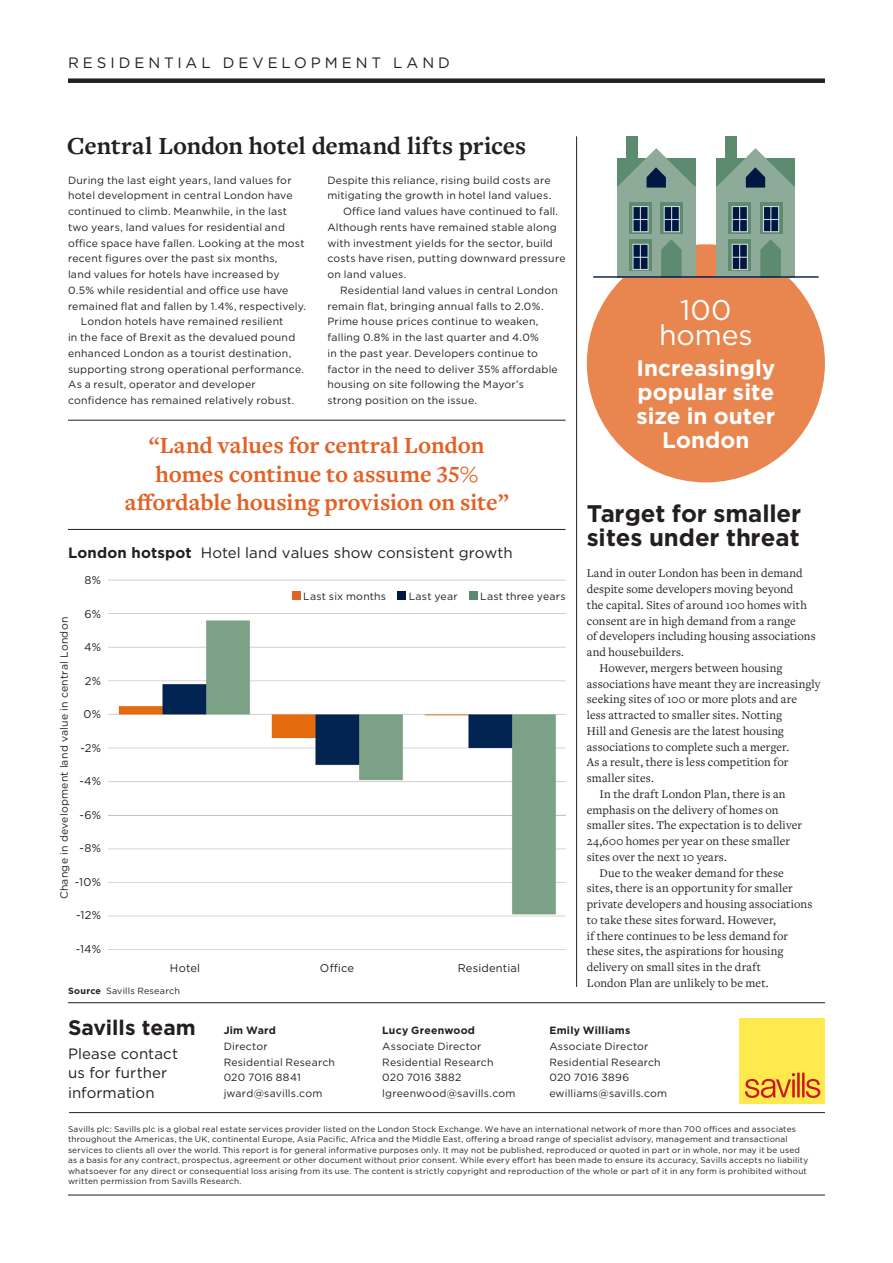
<style>
.page{position:relative;width:893px;height:1263px;background:#fff}
.page>*{position:absolute;margin:0;border:0;box-sizing:border-box;transform-origin:0 0}
.Warnock_8_75_10_5{font:28.5px/25.5px "Gotham";color:#fff;text-align:center}
.subhead1{font:700 25.5px "Freight Text Pro";letter-spacing:-.005em;color:#231f20}
.Warnock_8_75_10_5-2{font:700 24px/28.5px "Freight Text Pro";letter-spacing:-.005em;color:#e26125;text-align:center}
.Body1{font:700 24px/24px "Gotham";letter-spacing:-.005em;color:#231f20}
.Warnock_8_75_10_5-3{font:700 22.5px/24px "Gotham";color:#fff;text-align:center}
.subhead1-2{font:700 21px "Gotham";color:#231f20}
.t1{font:15px/19.5px "Gotham";letter-spacing:.01em;color:#231f20}
.t2{font:15px "Gotham";letter-spacing:.26em;color:#231f20}
.Body1-2{font:12.3px/15.8px "Freight Text Pro";letter-spacing:.01em;color:#231f20}
.t3{font:11.25px "Gotham";letter-spacing:.02em;color:#231f20}
.Box1{font:10.5px/15.8px "Gotham";letter-spacing:.02em;color:#231f20}
.Box2{font:10.5px "Gotham";letter-spacing:.02em;color:#231f20}
.Box1-2{font:700 10.5px "Gotham";letter-spacing:.02em;color:#231f20}
.Box2-2{font:9px "Gotham";letter-spacing:.02em;color:#231f20}
.Box1-3{font:8.25px/10.5px "Gotham";letter-spacing:.025em;color:#231f20}
.s1{font-weight:900}
.s2{font-weight:700}
</style>
<div class="page">
<div style="left:68px;top:78px;width:757px;height:5px;background:#231f20"></div>
<hr style="left:68px;top:420px;width:498px;height:1px;background:#231f20">
<hr style="left:68px;top:529px;width:498px;height:1px;background:#231f20">
<hr style="left:576px;top:136px;width:1px;height:851px;background:#231f20">
<hr style="left:69px;top:1112px;width:756px;height:1px;background:#231f20">
<hr style="left:68px;top:1195px;width:757px;height:1px;background:#231f20">
<hr style="left:68px;top:1002px;width:757px;height:1px;background:#231f20">
<div style="left:740px;top:1018px;width:85px;height:85px;background:#ffe94d"></div>
<svg style="left:745px;top:1073px;width:75px;height:25px"></svg>
<div style="left:587px;top:244px;width:238px;height:238px;background:#e98650;border-radius:50%"></div>
<img style="left:109px;top:579px;width:457px;height:371px">
<div style="left:292px;top:591px;width:8px;height:9px;background:#e26125"></div>
<div style="left:398px;top:591px;width:8px;height:9px;background:#001643"></div>
<div style="left:469px;top:591px;width:8px;height:9px;background:#5d8b6f"></div>
<div style="left:617px;top:158px;width:78px;height:120px;background:#8dab98"></div>
<div style="left:626px;top:136px;width:12px;height:22px;background:#5d8b6f"></div>
<svg style="left:661px;top:239px;width:21px;height:37px"></svg>
<div style="left:660px;top:202px;width:23px;height:31px;background:#5d8b6f"></div>
<div style="left:664px;top:206px;width:16px;height:26px;background:#c0c5c6"></div>
<svg style="left:664px;top:206px;width:15px;height:26px"></svg>
<div style="left:629px;top:202px;width:23px;height:31px;background:#5d8b6f"></div>
<div style="left:632px;top:206px;width:17px;height:26px;background:#a1b3ab"></div>
<svg style="left:633px;top:206px;width:15px;height:26px"></svg>
<div style="left:629px;top:240px;width:23px;height:31px;background:#5d8b6f"></div>
<svg style="left:632px;top:244px;width:17px;height:26px"></svg>
<svg style="left:633px;top:244px;width:15px;height:25px"></svg>
<svg style="left:617px;top:148px;width:78px;height:40px"></svg>
<div style="left:716px;top:158px;width:79px;height:120px;background:#8dab98"></div>
<div style="left:726px;top:136px;width:11px;height:22px;background:#5d8b6f"></div>
<svg style="left:760px;top:239px;width:21px;height:37px"></svg>
<div style="left:760px;top:202px;width:22px;height:31px;background:linear-gradient(to right,#608c71,#5c8a6e)"></div>
<svg style="left:763px;top:206px;width:16px;height:26px"></svg>
<div style="left:728px;top:202px;width:23px;height:31px;background:#5d8b6f"></div>
<div style="left:732px;top:206px;width:16px;height:26px;background:#c6cacc"></div>
<svg style="left:732px;top:206px;width:15px;height:26px"></svg>
<svg style="left:728px;top:240px;width:23px;height:31px"></svg>
<div style="left:732px;top:244px;width:16px;height:26px;background:#c6cacc;border:1px solid #d1d2d4"></div>
<svg style="left:732px;top:244px;width:15px;height:25px"></svg>
<svg style="left:716px;top:148px;width:79px;height:40px"></svg>
<hr style="left:593px;top:276px;width:225px;height:2px;background:#001643">
<p class="t2" style="left:68px;top:53px;width:383px">RESIDENTIAL DEVELOPMENT LAND</p>
<p class="subhead1" style="left:67px;top:129px;width:461px">Central London hotel demand lifts prices</p>
<p class="Box1" style="left:68px;top:172px;width:240px">During the last eight years, land values for hotel development in central London have continued to climb. Meanwhile, in the last two years, land values for residential and office space have fallen. Looking at the most recent figures over the past six months,<br>land values for hotels have increased by 0.5% while residential and office use have remained flat and fallen by 1.4%, respectively.</p>
<p class="Box1" style="left:68px;top:313px;width:238px;text-indent:13px">London hotels have remained resilient<br>in the face of Brexit as the devalued pound enhanced London as a tourist destination, supporting strong operational performance.<br>As a result, operator and developer confidence has remained relatively robust.</p>
<p class="Box1" style="left:327px;top:172px;width:225px">Despite this reliance, rising build costs are mitigating the growth in hotel land values.</p>
<p class="Box1" style="left:327px;top:203px;width:240px;text-indent:16px">Office land values have continued to fall.<br>Although rents have remained stable along with investment yields for the sector, build costs have risen, putting downward pressure on land values.</p>
<p class="Box1" style="left:327px;top:282px;width:232px;text-indent:13px">Residential land values in central London remain flat, bringing annual falls to 2.0%.<br>Prime house prices continue to weaken, falling 0.8% in the last quarter and 4.0%<br>in the past year. Developers continue to factor in the need to deliver 35% affordable housing on site following the Mayor’s strong position on the issue.</p>
<p class="Warnock_8_75_10_5-2" style="left:125px;top:431px;width:385px">“Land values for central London homes continue to assume 35<span class="s1">% </span>affordable housing provision on site”</p>
<p class="t1" style="left:68px;top:543px;width:446px"><span class="s2">London hotspot</span> Hotel land values show consistent growth</p>
<p class="t3" style="left:84px;top:573px;width:18px">8%</p>
<p class="t3" style="left:84px;top:606px;width:18px">6%</p>
<p class="t3" style="left:84px;top:640px;width:18px">4%</p>
<p class="t3" style="left:85px;top:673px;width:18px">2%</p>
<p class="t3" style="left:84px;top:707px;width:19px">0%</p>
<p class="t3" style="left:81px;top:741px;width:22px">-2%</p>
<p class="t3" style="left:79px;top:774px;width:23px">-4%</p>
<p class="t3" style="left:79px;top:808px;width:23px">-6%</p>
<p class="t3" style="left:80px;top:841px;width:23px">-8%</p>
<p class="t3" style="left:75px;top:875px;width:28px">-10%</p>
<p class="t3" style="left:76px;top:908px;width:26px">-12%</p>
<p class="t3" style="left:76px;top:942px;width:27px">-14%</p>
<p class="Box1" style="left:56px;top:899px;width:284px;rotate:-90deg">Change in development land value in central London</p>
<p class="Box2" style="left:303px;top:589px;width:84px">Last six months</p>
<p class="Box2" style="left:409px;top:589px;width:50px">Last year</p>
<p class="Box2" style="left:480px;top:589px;width:87px">Last three years</p>
<p class="t3" style="left:170px;top:960px;width:32px">Hotel</p>
<p class="t3" style="left:320px;top:960px;width:36px">Office</p>
<p class="t3" style="left:458px;top:960px;width:64px">Residential</p>
<p class="Box2-2" style="left:68px;top:985px;width:113px"><span class="s2">Source</span> Savills Research</p>
<p class="Warnock_8_75_10_5" style="left:659px;top:296px;width:95px">100 homes</p>
<p class="Warnock_8_75_10_5-3" style="left:636px;top:356px;width:141px">Increasingly popular site size in outer<br>London</p>
<p class="Body1" style="left:587px;top:501px;width:216px">Target for smaller sites under threat</p>
<p class="Body1-2" style="left:587px;top:565px;width:230px">Land in outer London has been in demand despite some developers moving beyond<br>the capital. Sites of around 100 homes with consent are in high demand from a range<br>of developers including housing associations and housebuilders.</p>
<p class="Body1-2" style="left:587px;top:659px;width:235px;text-indent:13px">However, mergers between housing associations have meant they are increasingly seeking sites of 100 or more plots and are<br>less attracted to smaller sites. Notting<br>Hill and Genesis are the latest housing associations to complete such a merger.<br>As a result, there is less competition for smaller sites.</p>
<p class="Body1-2" style="left:587px;top:785px;width:217px;text-indent:13px">In the draft London Plan, there is an emphasis on the delivery of homes on smaller sites. The expectation is to deliver 24,600 homes per year on these smaller sites over the next 10 years.</p>
<p class="Body1-2" style="left:587px;top:864px;width:227px;text-indent:13px">Due to the weaker demand for these sites, there is an opportunity for smaller private developers and housing associations to take these sites forward. However,<br>if there continues to be less demand for these sites, the aspirations for housing delivery on small sites in the draft<br>London Plan are unlikely to be met.</p>
<p class="subhead1-2" style="left:68px;top:1014px;width:129px">Savills team</p>
<p class="t1" style="left:68px;top:1043px;width:112px">Please contact us for further information</p>
<p class="Box1-2" style="left:224px;top:1023px;width:54px">Jim Ward</p>
<p class="Box1" style="left:224px;top:1038px;width:46px">Director</p>
<p class="Box1" style="left:224px;top:1054px;width:113px">Residential Research</p>
<p class="Box1" style="left:224px;top:1069px;width:79px">020 7016 8841</p>
<p class="Box1" style="left:224px;top:1085px;width:100px">jward@savills.com</p>
<p class="Box1-2" style="left:382px;top:1023px;width:94px">Lucy Greenwood</p>
<p class="Box1" style="left:382px;top:1038px;width:113px">Associate Director<br>Residential Research</p>
<p class="Box1" style="left:382px;top:1069px;width:81px">020 7016 3882</p>
<p class="Box1" style="left:382px;top:1085px;width:135px">lgreenwood@savills.com</p>
<p class="Box1-2" style="left:549px;top:1023px;width:83px">Emily Williams</p>
<p class="Box1" style="left:549px;top:1038px;width:101px">Associate Director</p>
<p class="Box1" style="left:549px;top:1054px;width:113px">Residential Research</p>
<p class="Box1" style="left:549px;top:1069px;width:82px">020 7016 3896</p>
<p class="Box1" style="left:549px;top:1085px;width:119px">ewilliams@savills.com</p>
<p class="Box1-3" style="left:68px;top:1123px;width:742px">Savills plc: Savills plc is a global real estate services provider listed on the London Stock Exchange. We have an international network of more than 700 offices and associates throughout the Americas, the UK, continental Europe, Asia Pacific, Africa and the Middle East, offering a broad range of specialist advisory, management and transactional services to clients all over the world. This report is for general informative purposes only. It may not be published, reproduced or quoted in part or in whole, nor may it be used as a basis for any contract, prospectus, agreement or other document without prior consent. While every effort has been made to ensure its accuracy, Savills accepts no liability whatsoever for any direct or consequential loss arising from its use. The content is strictly copyright and reproduction of the whole or part of it in any form is prohibited without written permission from Savills Research.</p>
</div>
